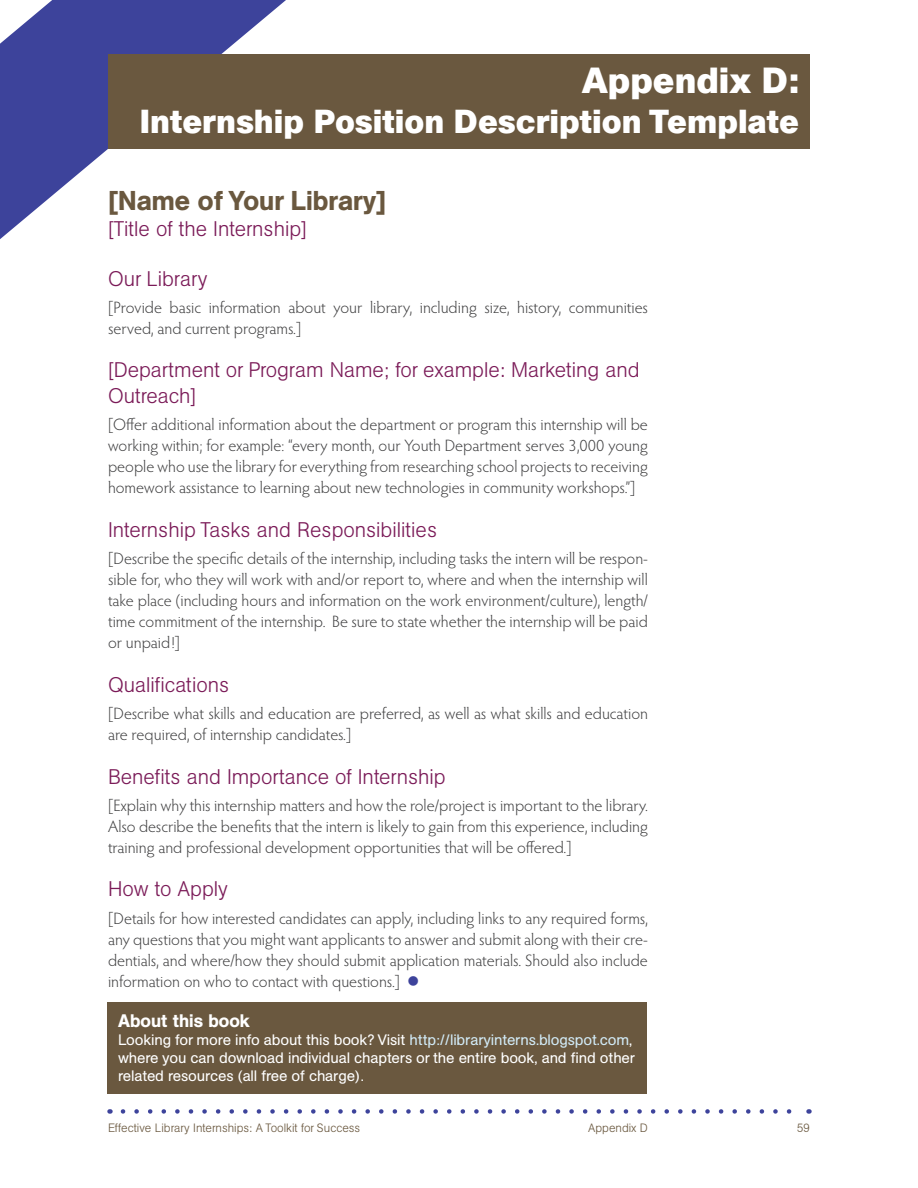
<style>
.page{position:relative;width:918px;height:1188px;background:#fff}
.page>*{position:absolute;margin:0;border:0;box-sizing:border-box;transform-origin:0 0}
.Chapter_title{font:700 36px "AG Book BQ";color:#fff}
.Chapter_title-2{font:700 33px "AG Book BQ";color:#fff}
.t1{font:500 27px "AG Book BQ";color:#6a583f}
.t2{font:300 21px/25.2px "AG Book BQ";color:#7b1b58}
.Book_info_box_text{font:500 18px "AG Book BQ";color:#fff}
.t3{font:300 16.5px/21px "Hypatia Sans Pro";color:#3e3e3f;text-align:justify}
.Book_info_box_text-2{font:15px/18px "AG Book BQ";letter-spacing:-.01em;color:#fff}
.t4{font:300 12px "AG Book BQ";color:#6a583f}
.s1{color:#3d439b}
.s2{color:#d1eaf6}
</style>
<div class="page">
<svg style="left:123px;top:1109px;width:669px;height:5px"></svg>
<svg style="left:0;top:0;width:477px;height:239px"></svg>
<div style="left:108px;top:54px;width:702px;height:94px;background:#6a583f"></div>
<div style="left:107px;top:1002px;width:540px;height:92px;background:#6a583f"></div>
<p class="Chapter_title" style="left:582px;top:59px;width:219px">Appendix D:</p>
<p class="Chapter_title-2" style="left:140px;top:101px;width:661px">Internship Position Description Template</p>
<h1 class="t1" style="left:108px;top:185px;width:280px">[Name of Your Library]</h1>
<h2 class="t2" style="left:108px;top:216px;width:200px">[Title of the Internship]</h2>
<h2 class="t2" style="left:108px;top:266px;width:101px">Our Library</h2>
<p class="t3" style="left:108px;top:297px;width:541px">[Provide basic information about your library, including size, history, communities served, and current programs.]</p>
<h2 class="t2" style="left:108px;top:358px;width:533px">[Department or Program Name; for example: Marketing and<br>Outreach]</h2>
<p class="t3" style="left:108px;top:414px;width:542px">[Offer additional information about the department or program this internship will be working within; for example: “every month, our Youth Department serves 3,000 young people who use the library for everything from researching school projects to receiving homework assistance to learning about new technologies in community workshops.”]</p>
<h2 class="t2" style="left:108px;top:517px;width:331px">Internship Tasks and Responsibilities</h2>
<p class="t3" style="left:108px;top:548px;width:542px">[Describe the specific details of the internship, including tasks the intern will be respon&shy;sible for, who they will work with and/or report to, where and when the internship will take place (including hours and information on the work environment/culture), length/ time commitment of the internship. Be sure to state whether the internship will be paid or unpaid!]</p>
<h2 class="t2" style="left:108px;top:672px;width:123px">Qualifications</h2>
<p class="t3" style="left:108px;top:703px;width:542px">[Describe what skills and education are preferred, as well as what skills and education are required, of internship candidates.]</p>
<h2 class="t2" style="left:108px;top:764px;width:339px">Benefits and Importance of Internship</h2>
<p class="t3" style="left:108px;top:795px;width:542px">[Explain why this internship matters and how the role/project is important to the library.<br>Also describe the benefits that the intern is likely to gain from this experience, including training and professional development opportunities that will be offered.]</p>
<h2 class="t2" style="left:108px;top:877px;width:121px">How to Apply</h2>
<p class="t3" style="left:108px;top:908px;width:542px">[Details for how interested candidates can apply, including links to any required forms, any questions that you might want applicants to answer and submit along with their cre&shy;dentials, and where/how they should submit application materials. Should also include information on who to contact with questions.] <span class="s1">●</span></p>
<p class="Book_info_box_text" style="left:118px;top:1010px;width:133px">About this book</p>
<p class="Book_info_box_text-2" style="left:118px;top:1031px;width:519px">Looking for more info about this book? Visit <span class="s2">http://libraryinterns.blogspot.com</span>, where you can download individual chapters or the entire book, and find other related resources (all free of charge).</p>
<p class="t4" style="left:108px;top:1120px;width:254px">Effective Library Internships: A Toolkit for Success</p>
<p class="t4" style="left:588px;top:1120px;width:61px">Appendix D</p>
<p class="t4" style="left:797px;top:1120px;width:15px">59</p>
</div>
